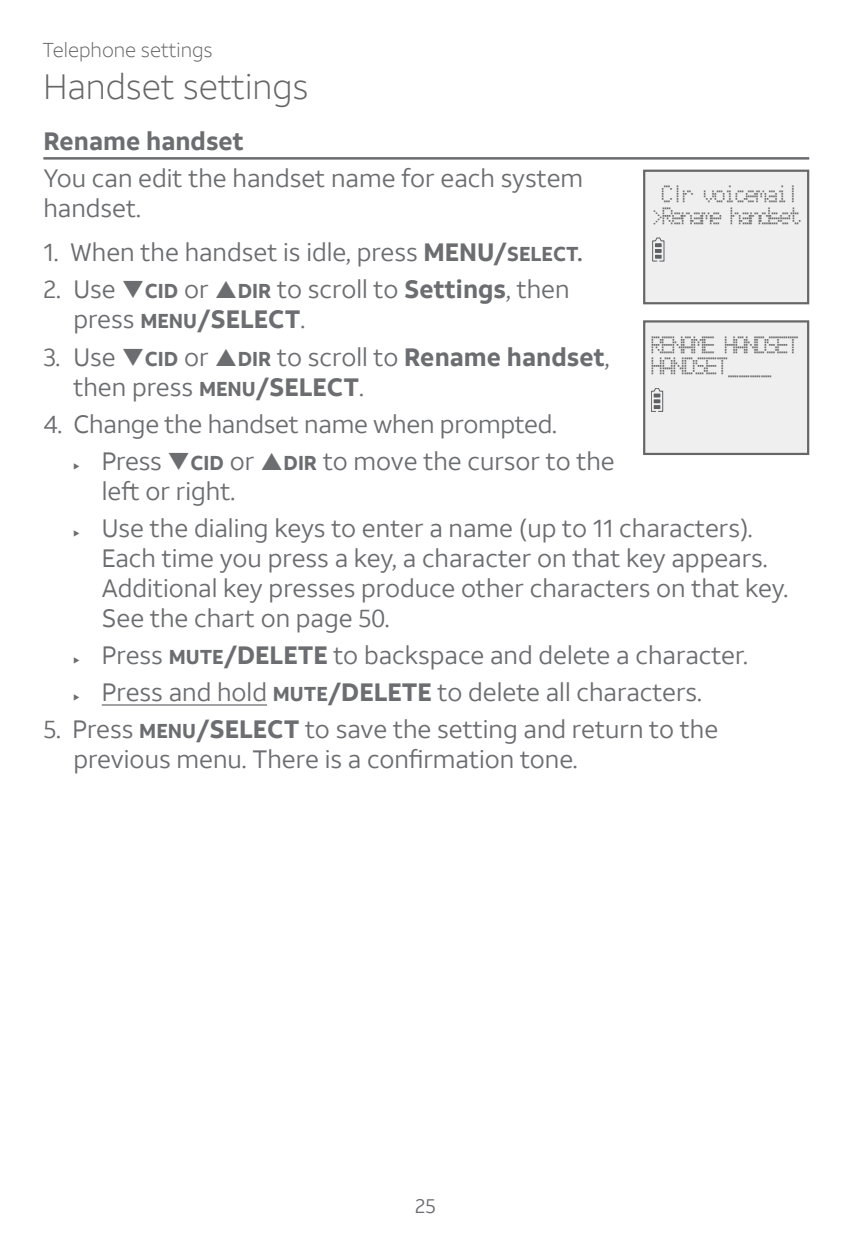
<style>
.page{position:relative;width:851px;height:1241px;background:#fff}
.page>*{position:absolute;margin:0;border:0;box-sizing:border-box;transform-origin:0 0}
._1_1_-_Heading_copy{font:300 35px "ATT Aleck Sans";color:#666}
.Numbered_step_-_10_p{font:25px/30px "ATT Aleck Sans";color:#6c6d70}
.Main_text_-_10_pt{font:25px/30px "ATT Aleck Sans";color:#6c6d70}
.Subheading{font:700 25px "ATT Aleck Sans";color:#6c6d70}
.t1{font:300 20px "ATT Aleck Sans";color:#666}
.t2{font:20px "ATT Aleck Sans";color:#6c6d70}
.t3{font:18px "Dotmat 5 x 7";letter-spacing:-.03em;color:#666;scale:.83 1}
.t4{font:18px "Dotmat 5 x 7";letter-spacing:-.08em;color:#666;scale:.83 1}
.t5{font:18px "Dotmat 5 x 7";color:#666;scale:.83 1}
.s1{font-weight:700}
.s2{font-weight:700;font-size:20px}
.s3{font-size:15px}
</style>
<div class="page">
<hr style="left:43px;top:157px;width:766px;height:2px;background:#6c6d70">
<hr style="left:102px;top:704px;width:165px;height:1px;background:#6c6d70">
<div style="left:643px;top:170px;width:166px;height:134px;background:#efefef;border:2px solid #666"></div>
<svg style="left:652px;top:238px;width:12px;height:23px"></svg>
<div style="left:643px;top:320px;width:166px;height:135px;background:#efefef;border:2px solid #666"></div>
<svg style="left:651px;top:388px;width:12px;height:23px"></svg>
<p class="t1" style="left:43px;top:38px;width:172px">Telephone settings</p>
<p class="_1_1_-_Heading_copy" style="left:43px;top:65px;width:266px">Handset settings</p>
<p class="Subheading" style="left:43px;top:125px;width:202px">Rename handset</p>
<p class="Main_text_-_10_pt" style="left:43px;top:163px;width:541px">You can edit the handset name for each system handset.</p>
<p class="Numbered_step_-_10_p" style="left:43px;top:237px;width:540px">1. When the handset is idle, press <span class="s1">MENU/</span><span class="s2">SELECT.</span></p>
<p class="Numbered_step_-_10_p" style="left:73px;top:274px;width:497px;text-indent:-30px">2. Use ❑<span class="s2">CID</span> or <span class="s2">DIR</span> to scroll to <span class="s1">Settings</span>, then press <span class="s2">MENU</span><span class="s1">/SELECT</span>.</p>
<p class="Numbered_step_-_10_p" style="left:73px;top:342px;width:537px;text-indent:-30px">3. Use ❑<span class="s2">CID</span> or <span class="s2">DIR</span> to scroll to <span class="s1">Rename handset</span>, then press <span class="s2">MENU</span><span class="s1">/SELECT</span>.</p>
<p class="Numbered_step_-_10_p" style="left:43px;top:409px;width:515px">4. Change the handset name when prompted.</p>
<p class="Numbered_step_-_10_p" style="left:102px;top:446px;width:514px">Press ❑<span class="s2">CID</span> or <span class="s2">DIR</span> to move the cursor to the left or right.</p>
<p class="Numbered_step_-_10_p" style="left:102px;top:513px;width:688px">Use the dialing keys to enter a name (up to 11 characters).<br>Each time you press a key, a character on that key appears.<br>Additional key presses produce other characters on that key.<br>See the chart on page 50.</p>
<p class="Numbered_step_-_10_p" style="left:102px;top:640px;width:647px">Press <span class="s2">MUTE</span><span class="s1">/DELETE</span> to backspace and delete a character.</p>
<p class="Numbered_step_-_10_p" style="left:102px;top:677px;width:601px">Press and hold <span class="s2">MUTE</span><span class="s1">/DELETE</span> to delete all characters.</p>
<p class="Numbered_step_-_10_p" style="left:73px;top:714px;width:646px;text-indent:-30px">5. Press <span class="s2">MENU</span><span class="s1">/SELECT</span> to save the setting and return to the previous menu. There is a confirmation tone.</p>
<p class="t3" style="left:661px;top:183px;width:166px">Clr voicemail</p>
<p class="t4" style="left:651px;top:204px;width:182px"><span class="s3">&gt;</span>Rename handset</p>
<p class="t3" style="left:651px;top:333px;width:179px">RENAME HANDSET</p>
<p class="t5" style="left:651px;top:355px;width:146px">HANDSET____</p>
<p class="t2" style="left:415px;top:1193px;width:22px">25</p>
</div>
